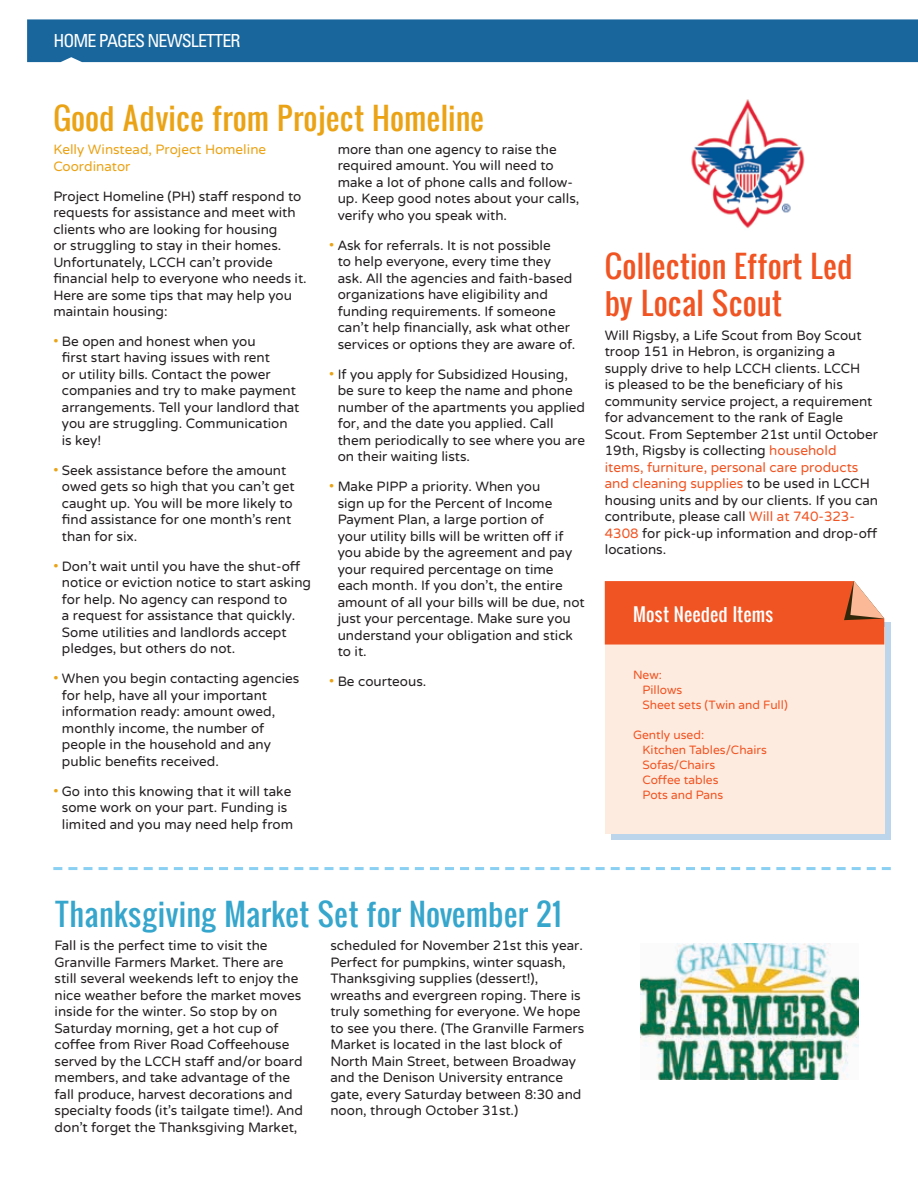
<style>
.page{position:relative;width:918px;height:1188px;background:#fff}
.page>*{position:absolute;margin:0;border:0;box-sizing:border-box;transform-origin:0 0}
.t1{font:30px "Oswald";color:#36a6cc}
.t2{font:30px/37.5px "Oswald";color:#f05422}
.t3{font:30px "Oswald";color:#eba316}
.t4{font:condensed 18px "Univers LT Std";letter-spacing:-.05em;color:#fff}
.t5{font:18px "Oswald";color:#fff}
.t6{font:13.5px/16.5px "Varela Round";color:#231f20}
.t7{font:13.5px/16.5px "Varela Round";color:#eba316}
.t8{font:12px/15px "Varela Round";color:#f05422}
.s1{color:#eba316}
.s2{color:#f05422}
</style>
<div class="page">
<div style="left:27px;top:19px;width:891px;height:43px;background:#19669d"></div>
<div style="left:612px;top:622px;width:279px;height:218px;background:#bcd5ea"></div>
<div style="left:605px;top:627px;width:279px;height:207px;background:#feebdf"></div>
<svg style="left:605px;top:581px;width:279px;height:64px;background:#ee5d2d"></svg>
<img style="left:640px;top:943px;width:218px;height:137px">
<svg style="left:53px;top:867px;width:838px;height:3px"></svg>
<img style="left:691px;top:100px;width:114px;height:128px">
<h2 class="t4" style="left:53px;top:29px;width:189px">HOME PAGES NEWSLETTER</h2>
<h1 class="t3" style="left:53px;top:95px;width:432px">Good Advice from Project Homeline</h1>
<p class="t7" style="left:53px;top:142px;width:214px">Kelly Winstead, Project Homeline<br>Coordinator</p>
<p class="t6" style="left:53px;top:188px;width:255px">Project Homeline (PH) staff respond to requests for assistance and meet with clients who are looking for housing<br>or struggling to stay in their homes.<br>Unfortunately, LCCH can’t provide financial help to everyone who needs it.<br>Here are some tips that may help you maintain housing:</p>
<p class="t6" style="left:62px;top:333px;width:239px;text-indent:-8px"><span class="s1">•</span> Be open and honest when you<br>first start having issues with rent<br>or utility bills. Contact the power companies and try to make payment arrangements. Tell your landlord that you are struggling. Communication is key!</p>
<p class="t6" style="left:62px;top:462px;width:234px;text-indent:-9px"><span class="s1">•</span> Seek assistance before the amount owed gets so high that you can’t get caught up. You will be more likely to find assistance for one month’s rent than for six.</p>
<p class="t6" style="left:62px;top:558px;width:251px;text-indent:-9px"><span class="s1">•</span> Don’t wait until you have the shut-off notice or eviction notice to start asking for help. No agency can respond to<br>a request for assistance that quickly.<br>Some utilities and landlords accept pledges, but others do not.</p>
<p class="t6" style="left:62px;top:671px;width:239px;text-indent:-9px"><span class="s1">•</span> When you begin contacting agencies for help, have all your important information ready: amount owed, monthly income, the number of people in the household and any public benefits received.</p>
<p class="t6" style="left:62px;top:783px;width:233px;text-indent:-9px"><span class="s1">•</span> Go into this knowing that it will take some work on your part. Funding is limited and you may need help from</p>
<p class="t6" style="left:338px;top:141px;width:243px">more than one agency to raise the required amount. You will need to make a lot of phone calls and follow&shy;up. Keep good notes about your calls, verify who you speak with.</p>
<p class="t6" style="left:338px;top:237px;width:239px;text-indent:-9px"><span class="s1">•</span> Ask for referrals. It is not possible<br>to help everyone, every time they ask. All the agencies and faith-based organizations have eligibility and funding requirements. If someone can’t help financially, ask what other services or options they are aware of.</p>
<p class="t6" style="left:338px;top:366px;width:249px;text-indent:-9px"><span class="s1">•</span> If you apply for Subsidized Housing, be sure to keep the name and phone number of the apartments you applied for, and the date you applied. Call them periodically to see where you are on their waiting lists.</p>
<p class="t6" style="left:338px;top:479px;width:249px;text-indent:-9px"><span class="s1">•</span> Make PIPP a priority. When you<br>sign up for the Percent of Income<br>Payment Plan, a large portion of<br>your utility bills will be written off if you abide by the agreement and pay your required percentage on time each month. If you don’t, the entire amount of all your bills will be due, not just your percentage. Make sure you understand your obligation and stick to it.</p>
<p class="t6" style="left:329px;top:674px;width:99px"><span class="s1">•</span> Be courteous.</p>
<h1 class="t2" style="left:605px;top:246px;width:249px">Collection Effort Led by Local Scout</h1>
<p class="t6" style="left:605px;top:327px;width:275px">Will Rigsby, a Life Scout from Boy Scout troop 151 in Hebron, is organizing a supply drive to help LCCH clients. LCCH<br>is pleased to be the beneficiary of his community service project, a requirement for advancement to the rank of Eagle Scout. From September 21st until October 19th, Rigsby is collecting <span class="s2">household items, furniture, personal care products and cleaning supplies</span> to be used in LCCH housing units and by our clients. If you can contribute, please call <span class="s2">Will at 740-323- 4308</span> for pick-up information and drop-off locations.</p>
<h2 class="t5" style="left:633px;top:600px;width:142px">Most Needed Items</h2>
<p class="t8" style="left:643px;top:667px;width:147px;text-indent:-9px">New:<br>Pillows<br>Sheet sets (Twin and Full)</p>
<p class="t8" style="left:643px;top:727px;width:126px;text-indent:-9px">Gently used:<br>Kitchen Tables/Chairs<br>Sofas/Chairs<br>Coffee tables<br>Pots and Pans</p>
<h1 class="t1" style="left:55px;top:891px;width:508px">Thanksgiving Market Set for November 21</h1>
<p class="t6" style="left:55px;top:938px;width:250px">Fall is the perfect time to visit the Granville Farmers Market. There are still several weekends left to enjoy the nice weather before the market moves inside for the winter. So stop by on Saturday morning, get a hot cup of coffee from River Road Coffeehouse served by the LCCH staff and/or board members, and take advantage of the fall produce, harvest decorations and specialty foods (it’s tailgate time!). And don’t forget the Thanksgiving Market,</p>
<p class="t6" style="left:330px;top:938px;width:255px">scheduled for November 21st this year.<br>Perfect for pumpkins, winter squash, Thanksgiving supplies (dessert!), wreaths and evergreen roping. There is truly something for everyone. We hope to see you there. (The Granville Farmers Market is located in the last block of North Main Street, between Broadway and the Denison University entrance gate, every Saturday between 8:30 and noon, through October 31st.)</p>
</div>
